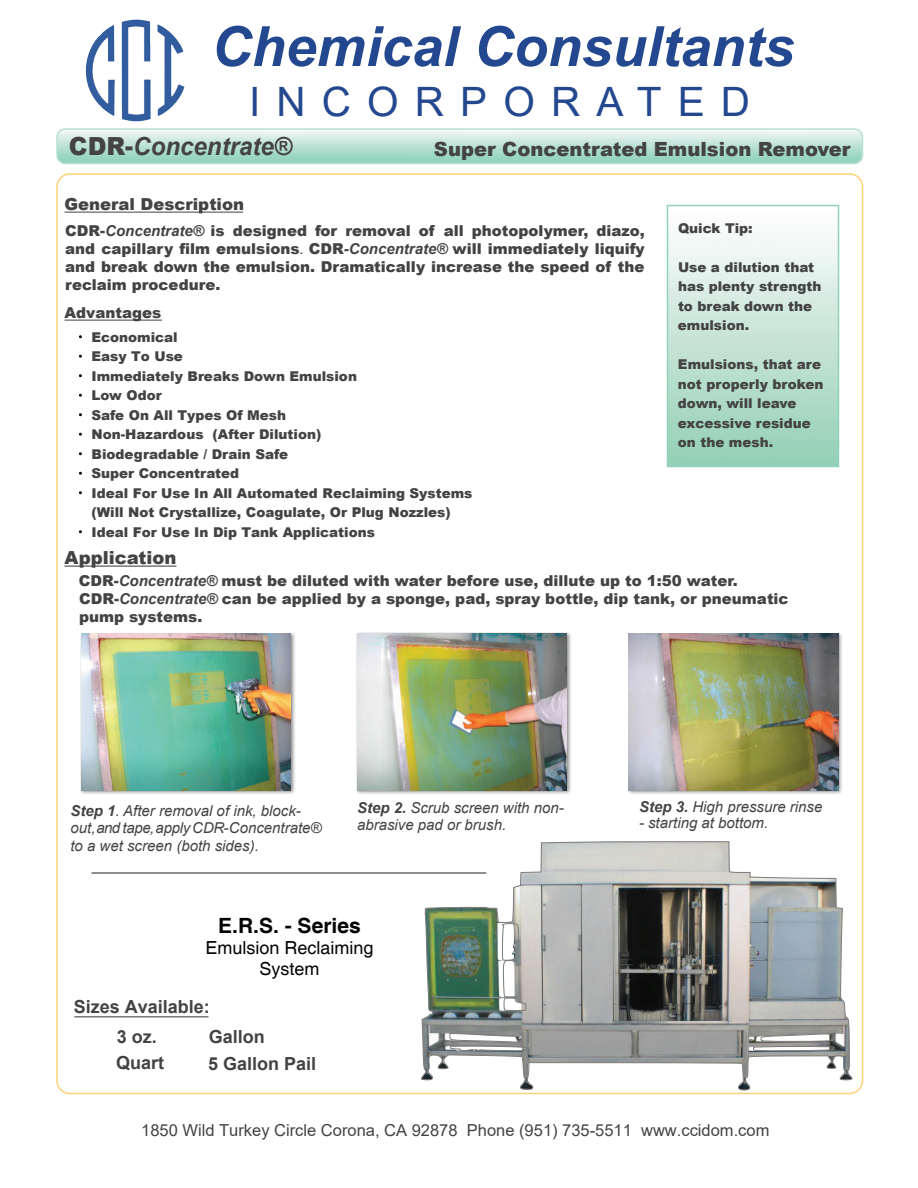
<style>
.page{position:relative;width:918px;height:1188px;background:#fff}
.page>*{position:absolute;margin:0;border:0;box-sizing:border-box;transform-origin:0 0}
.t1{font:italic 700 55.5px "Arial";color:#23488f}
.t2{font:40.5px "Arial";letter-spacing:.4em;color:#23488f}
.t3{font:italic 700 24.9px "Arial";color:#434343}
.t4{font:700 21px "Helvetica";color:#040503}
.t5{font:900 19.5px "Arial";color:#434343}
.t6{font:700 18px/26.5px "Arial";color:#434343}
.t7{font:18px/21px "Helvetica";color:#040503;text-align:center}
.t8{font:900 18px "Arial";color:#434343}
.t9{font:16.5px "Arial";color:#434343}
.t10{font:900 16.5px "Arial";color:#434343}
.t11{font:900 15px/18px "Arial";color:#434343;text-align:justify}
.t12{font:italic 15px/16.5px "Arial";color:#434343}
.t13{font:900 15px/17.9px "Arial";color:#434445}
.t14{font:900 13.5px/19.5px "Arial";color:#434343}
.s1{font-weight:900;font-style:normal}
.s2{font-weight:700;font-style:italic}
.s3{font-weight:400}
.s4{color:#434343}
.s5{font-weight:700;font-style:italic;color:#434343}
.s6{font-weight:700}
</style>
<div class="page">
<div style="left:56px;top:128px;width:807px;height:36px;border:2px solid #95d3bf;border-radius:8px"></div>
<img style="left:80px;top:633px;width:215px;height:161px">
<img style="left:81px;top:633px;width:210px;height:157px">
<img style="left:356px;top:632px;width:215px;height:162px">
<img style="left:357px;top:633px;width:210px;height:157px">
<img style="left:628px;top:633px;width:214px;height:161px">
<img style="left:628px;top:633px;width:210px;height:157px">
<hr style="left:64px;top:212px;width:179px;height:1px;background:#434343">
<hr style="left:64px;top:320px;width:98px;height:1px;background:#434343">
<hr style="left:64px;top:566px;width:113px;height:1px;background:#434343">
<div style="left:667px;top:205px;width:172px;height:262px;border:2px solid #92d2bd"></div>
<img style="left:121px;top:20px;width:63px;height:102px">
<hr style="left:92px;top:873px;width:394px;height:1px;background:#211d1e">
<img style="left:421px;top:841px;width:433px;height:254px">
<hr style="left:74px;top:1016px;width:135px;height:1px;background:#424142">
<h1 class="t1" style="left:212px;top:10px;width:584px">Chemical Consultants</h1>
<h2 class="t2" style="left:249px;top:73px;width:503px">INCORPORATED</h2>
<h3 class="t3" style="left:69px;top:130px;width:224px"><span class="s1">CDR-</span>Concentrate®</h3>
<p class="t10" style="left:64px;top:192px;width:181px">General Description</p>
<h3 class="t5" style="left:434px;top:135px;width:418px">Super Concentrated Emulsion Remover</h3>
<p class="t11" style="left:65px;top:221px;width:581px">CDR-<span class="s2">Concentrate®</span> is designed for removal of all photopolymer, diazo, and capillary film emulsions<span class="s3">.</span> CDR<span class="s2">-Concentrate®</span> will immediately liquify and break down the emulsion. Dramatically increase the speed of the reclaim procedure.</p>
<p class="t11" style="left:65px;top:303px;width:98px">Advantages</p>
<p class="t14" style="left:92px;top:327px;width:382px">Economical<br>Easy To Use<br>Immediately Breaks Down Emulsion<br>Low Odor<br>Safe On All Types Of Mesh<br>Non-Hazardous (After Dilution)<br>Biodegradable / Drain Safe<br>Super Concentrated<br>Ideal For Use In All Automated Reclaiming Systems (Will Not Crystallize, Coagulate, Or Plug Nozzles)<br>Ideal For Use In Dip Tank Applications</p>
<h3 class="t8" style="left:64px;top:545px;width:114px">Application</h3>
<p class="t14" style="left:678px;top:218px;width:76px">Quick Tip:</p>
<p class="t14" style="left:678px;top:257px;width:145px">Use a dilution that has plenty strength to break down the emulsion.</p>
<p class="t14" style="left:678px;top:354px;width:147px">Emulsions, that are not properly broken down, will leave excessive residue on the mesh.</p>
<p class="t13" style="left:79px;top:571px;width:711px"><span class="s4">CDR-</span><span class="s5">Concentrate®</span> <span class="s4">must be diluted with water before use, dillute up to 1:50 water.<br>CDR-</span><span class="s5">Concentrate®</span> can be applied by a sponge, pad, spray bottle, dip tank, or pneumatic pump systems.</p>
<p class="t12" style="left:70px;top:803px;width:253px"><span class="s6">Step 1</span>. After removal of ink, block&shy;out,and tape,applyCDR-Concentrate®</p>
<p class="t12" style="left:70px;top:837px;width:190px">to a wet screen (both sides).</p>
<p class="t12" style="left:357px;top:800px;width:208px"><span class="s6">Step 2.</span> Scrub screen with non&shy;abrasive pad or brush.</p>
<p class="t12" style="left:639px;top:798px;width:185px"><span class="s6">Step 3.</span> High pressure rinse</p>
<p class="t12" style="left:639px;top:815px;width:131px">- starting at bottom.</p>
<h3 class="t4" style="left:218px;top:913px;width:144px">E.R.S. - Series</h3>
<h3 class="t7" style="left:205px;top:938px;width:170px">Emulsion Reclaiming<br>System</h3>
<h3 class="t6" style="left:209px;top:992px;width:58px;line-height:29.7px;text-indent:-135px">Sizes Available:<br>Gallon</h3>
<h3 class="t6" style="left:116px;top:1023px;width:50px">3 oz.<br>Quart</h3>
<h3 class="t6" style="left:208px;top:1050px;width:110px">5 Gallon Pail</h3>
<p class="t9" style="left:141px;top:1119px;width:630px">1850 Wild Turkey Circle Corona, CA 92878 Phone (951) 735-5511 www.ccidom.com</p>
</div>
